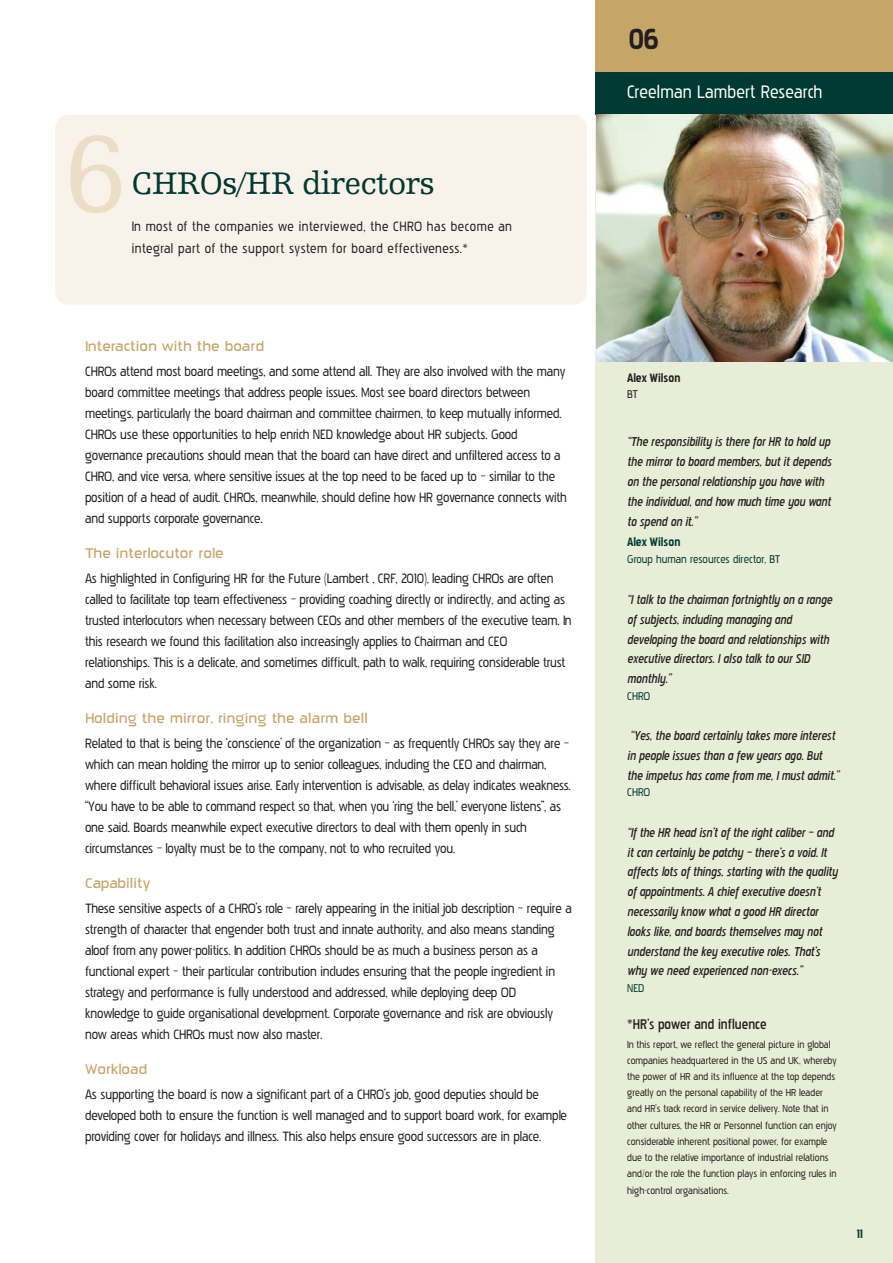
<style>
.page{position:relative;width:893px;height:1263px;background:#fff}
.page>*{position:absolute;margin:0;border:0;box-sizing:border-box;transform-origin:0 0}
.t1{font:114px "Humanist Slabserif 712 BT";color:#ecdec6}
.t2{font:700 36px "Pakenham Rg";color:#231f20}
.t3{font:33px "Humanist Slabserif 712 BT";letter-spacing:-.01em;color:#003932}
.t4{font:24px "Pakenham Rg";letter-spacing:.005em;color:#fff}
.t5{font:18px/21px "Pakenham Rg";letter-spacing:-.01em;color:#231f20}
.t6{font:18px/21.6px "Pakenham Rg";letter-spacing:.025em;color:#231f20}
.t7{font:18px "Pakenham Xp Bk";color:#c6a668}
.t8{font:18px "Pakenham Bk";color:#231f20}
.t9{font:italic 16.5px/19.8px "Pakenham Bk";color:#231f20}
.t10{font:15px "Pakenham Rg";color:#003932}
.t11{font:700 15px "Pakenham Rg";color:#003932}
.t12{font:700 15px "Pakenham Rg";color:#231f20}
.t13{font:15px "Pakenham Rg";color:#231f20}
.t14{font:13.5px/16.4px "Pakenham Rg";color:#231f20}
</style>
<div class="page">
<div style="left:595px;top:0;width:298px;height:1263px;background:#e8edd7"></div>
<div style="left:595px;top:0;width:298px;height:72px;background:#c6a668"></div>
<div style="left:595px;top:72px;width:298px;height:43px;background:#003932"></div>
<div style="left:55px;top:115px;width:532px;height:190px;background:#f8f2eb;border-radius:13px"></div>
<img style="left:596px;top:115px;width:297px;height:246px">
<h1 class="t1" style="left:64px;top:129px;width:65px">6</h1>
<h3 class="t3" style="left:132px;top:171px;width:304px">CHROs/HR directors</h3>
<p class="t6" style="left:132px;top:214px;width:382px">In most of the companies we interviewed, the CHRO has become an integral part of the support system for board effectiveness.*</p>
<p class="t7" style="left:85px;top:334px;width:181px">Interaction with the board</p>
<p class="t5" style="left:85px;top:359px;width:483px">CHROs attend most board meetings, and some attend all. They are also involved with the many board committee meetings that address people issues. Most see board directors between meetings, particularly the board chairman and committee chairmen, to keep mutually informed.<br>CHROs use these opportunities to help enrich NED knowledge about HR subjects. Good governance precautions should mean that the board can have direct and unfiltered access to a CHRO, and vice versa, where sensitive issues at the top need to be faced up to – similar to the position of a head of audit. CHROs, meanwhile, should define how HR governance connects with and supports corporate governance.</p>
<p class="t7" style="left:85px;top:541px;width:140px">The interlocutor role</p>
<p class="t5" style="left:85px;top:566px;width:488px">As highlighted in Configuring HR for the Future (Lambert , CRF, 2010), leading CHROs are often called to facilitate top team effectiveness – providing coaching directly or indirectly, and acting as trusted interlocutors when necessary between CEOs and other members of the executive team. In this research we found this facilitation also increasingly applies to Chairman and CEO relationships. This is a delicate, and sometimes difficult, path to walk, requiring considerable trust and some risk.</p>
<p class="t7" style="left:85px;top:706px;width:285px">Holding the mirror, ringing the alarm bell</p>
<p class="t5" style="left:85px;top:731px;width:487px">Related to that is being the ‘conscience’ of the organization – as frequently CHROs say they are – which can mean holding the mirror up to senior colleagues, including the CEO and chairman, where difficult behavioral issues arise. Early intervention is advisable, as delay indicates weakness. “You have to be able to command respect so that, when you ‘ring the bell,’ everyone listens”, as one said. Boards meanwhile expect executive directors to deal with them openly in such circumstances – loyalty must be to the company, not to who recruited you.</p>
<p class="t7" style="left:85px;top:871px;width:67px">Capability</p>
<p class="t5" style="left:85px;top:896px;width:488px">These sensitive aspects of a CHRO’s role – rarely appearing in the initial job description – require a strength of character that engender both trust and innate authority, and also means standing aloof from any power-politics. In addition CHROs should be as much a business person as a functional expert – their particular contribution includes ensuring that the people ingredient in strategy and performance is fully understood and addressed, while deploying deep OD knowledge to guide organisational development. Corporate governance and risk are obviously now areas which CHROs must now also master.</p>
<p class="t7" style="left:85px;top:1057px;width:64px">Workload</p>
<p class="t5" style="left:85px;top:1082px;width:483px">As supporting the board is now a significant part of a CHRO’s job, good deputies should be developed both to ensure the function is well managed and to support board work, for example providing cover for holidays and illness. This also helps ensure good successors are in place.</p>
<h2 class="t2" style="left:628px;top:15px;width:32px">06</h2>
<h3 class="t4" style="left:627px;top:76px;width:197px">Creelman Lambert Research</h3>
<p class="t12" style="left:627px;top:368px;width:55px">Alex Wilson</p>
<p class="t13" style="left:627px;top:384px;width:12px">BT</p>
<p class="t9" style="left:627px;top:431px;width:206px">“The responsibility is there for HR to hold up the mirror to board members, but it depends on the personal relationship you have with the individual, and how much time you want to spend on it.”</p>
<p class="t11" style="left:627px;top:532px;width:55px">Alex Wilson</p>
<p class="t10" style="left:627px;top:549px;width:155px">Group human resources director, BT</p>
<p class="t9" style="left:627px;top:588px;width:206px">“I talk to the chairman fortnightly on a range of subjects, including managing and developing the board and relationships with executive directors. I also talk to our SID monthly.”</p>
<p class="t10" style="left:627px;top:686px;width:25px">CHRO</p>
<p class="t9" style="left:627px;top:724px;width:213px">“Yes, the board certainly takes more interest in people issues than a few years ago. But the impetus has come from me, I must admit.”</p>
<p class="t10" style="left:627px;top:782px;width:25px">CHRO</p>
<p class="t9" style="left:627px;top:821px;width:212px">“If the HR head isn’t of the right caliber – and it can certainly be patchy – there’s a void. It affects lots of things, starting with the quality of appointments. A chief executive doesn’t necessarily know what a good HR director looks like, and boards themselves may not understand the key executive roles. That’s why we need experienced non-execs.”</p>
<p class="t10" style="left:627px;top:978px;width:19px">NED</p>
<p class="t8" style="left:627px;top:1012px;width:141px">*HR’s power and influence</p>
<p class="t14" style="left:627px;top:1035px;width:211px">In this report, we reflect the general picture in global companies headquartered in the US and UK, whereby the power of HR and its influence at the top depends greatly on the personal capability of the HR leader and HR’s track record in service delivery. Note that in other cultures, the HR or Personnel function can enjoy considerable inherent positional power, for example due to the relative importance of industrial relations and/or the role the function plays in enforcing rules in high-control organisations.</p>
<p class="t11" style="left:857px;top:1224px;width:8px">11</p>
</div>
